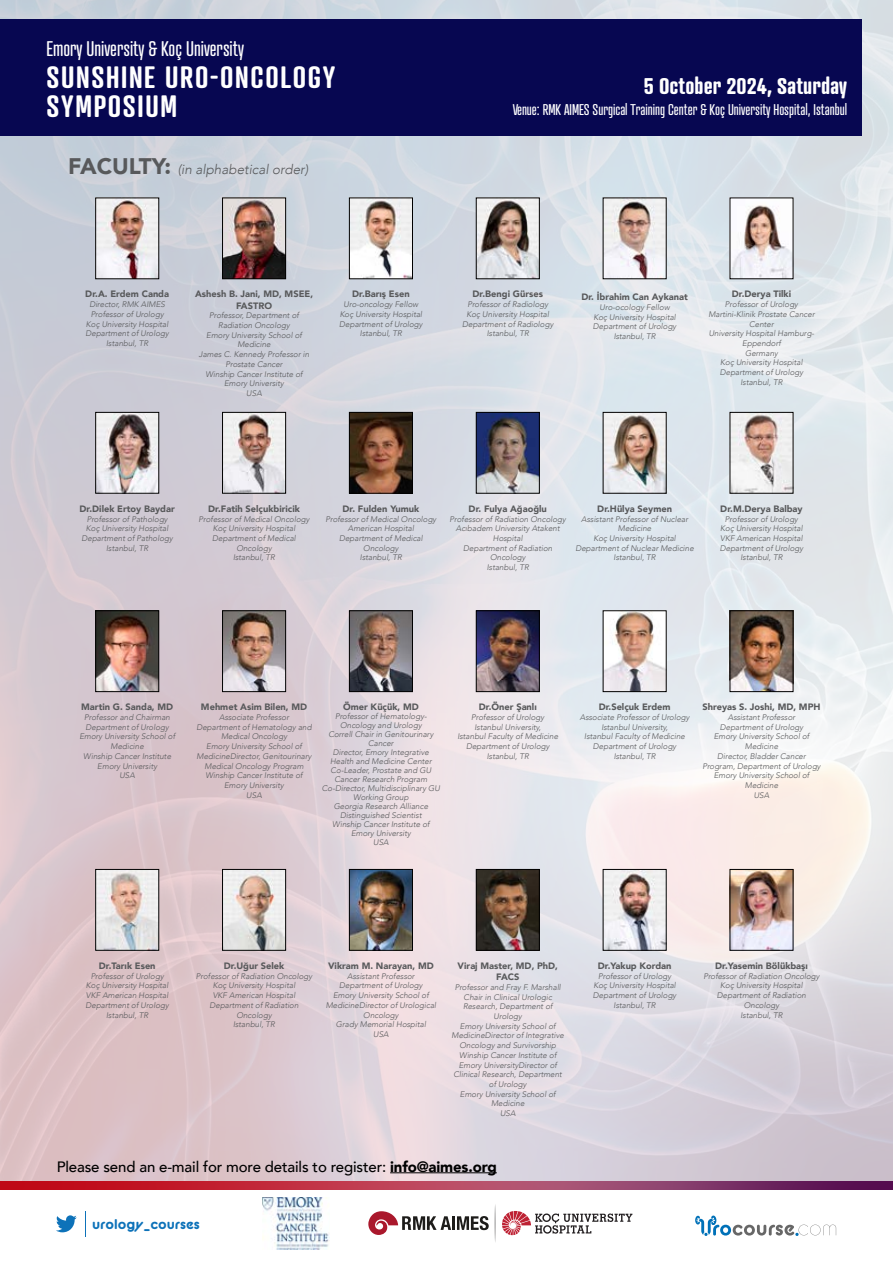
<style>
.page{position:relative;width:893px;height:1263px;background:#fff}
.page>*{position:absolute;margin:0;border:0;box-sizing:border-box;transform-origin:0 0}
.t1{font:600 29.85px/28.7px "Atrament";letter-spacing:.055em;color:#fff}
.t2{font:700 21.9px "Atrament";color:#fff}
.t3{font:20.55px "Atrament";color:#fff}
.t4{font:15px "Atrament";color:#fff}
.t5{font:500 15px "Avenir";letter-spacing:-.01em;color:#000}
.t6{font:700 14.1px "BC Alphapipe RB";color:#0d72b9}
.t7{font:italic 300 13.5px "Avenir";color:#58595b}
.t8{font:900 9.3px/11.1px "Avenir";color:#58595b;text-align:center}
.t9{font:italic 300 8.1px/9.8px "Avenir";color:#58595b;text-align:center}
.s1{font-weight:900;font-style:normal;font-size:22.5px}
.s2{font-weight:900}
</style>
<div class="page">
<img style="left:0;top:0;width:893px;height:1180px">
<div style="left:0;top:19px;width:861px;height:117px;background:#070751"></div>
<svg style="left:695px;top:1215px;width:141px;height:21px"></svg>
<svg style="left:56px;top:1215px;width:21px;height:17px"></svg>
<svg style="left:85px;top:1211px;width:1px;height:26px"></svg>
<svg style="left:495px;top:1204px;width:1px;height:38px"></svg>
<svg style="left:502px;top:1211px;width:130px;height:24px"></svg>
<svg style="left:368px;top:1211px;width:83px;height:24px"></svg>
<hr style="left:452px;top:1216px;width:3px;height:14px;background:#1d1c1a">
<svg style="left:457px;top:1216px;width:32px;height:14px"></svg>
<img style="left:263px;top:1198px;width:67px;height:51px">
<img style="left:98px;top:200px;width:59px;height:77px">
<img style="left:224px;top:200px;width:60px;height:77px">
<div style="left:222px;top:198px;width:64px;height:81px;border:1px solid #000"></div>
<img style="left:351px;top:200px;width:60px;height:77px">
<div style="left:349px;top:198px;width:64px;height:81px;border:1px solid #000"></div>
<img style="left:478px;top:200px;width:59px;height:77px">
<div style="left:476px;top:198px;width:63px;height:81px;border:1px solid #000"></div>
<img style="left:605px;top:200px;width:59px;height:77px">
<img style="left:732px;top:200px;width:59px;height:77px">
<hr style="left:390px;top:1172px;width:107px;height:1px;background:#000">
<img style="left:98px;top:414px;width:59px;height:77px">
<img style="left:224px;top:414px;width:60px;height:77px">
<div style="left:222px;top:412px;width:64px;height:81px;border:1px solid #000"></div>
<img style="left:351px;top:414px;width:60px;height:77px">
<div style="left:349px;top:412px;width:64px;height:81px;border:1px solid #000"></div>
<img style="left:478px;top:414px;width:59px;height:77px">
<div style="left:476px;top:412px;width:63px;height:81px;border:1px solid #000"></div>
<img style="left:605px;top:414px;width:59px;height:77px">
<img style="left:732px;top:414px;width:59px;height:77px">
<img style="left:98px;top:613px;width:59px;height:77px">
<div style="left:96px;top:611px;width:63px;height:81px;border:1px solid #000"></div>
<img style="left:224px;top:613px;width:60px;height:77px">
<div style="left:222px;top:611px;width:64px;height:81px;border:1px solid #000"></div>
<img style="left:351px;top:613px;width:60px;height:77px">
<div style="left:349px;top:611px;width:64px;height:81px;border:1px solid #000"></div>
<img style="left:478px;top:613px;width:59px;height:77px">
<div style="left:476px;top:611px;width:63px;height:81px;border:1px solid #000"></div>
<img style="left:605px;top:613px;width:59px;height:77px">
<img style="left:732px;top:613px;width:59px;height:77px">
<div style="left:730px;top:611px;width:63px;height:81px;border:1px solid #000"></div>
<img style="left:98px;top:871px;width:59px;height:77px">
<img style="left:224px;top:871px;width:60px;height:77px">
<div style="left:222px;top:869px;width:64px;height:81px;border:1px solid #000"></div>
<img style="left:351px;top:871px;width:60px;height:77px">
<div style="left:349px;top:869px;width:64px;height:81px;border:1px solid #000"></div>
<img style="left:478px;top:871px;width:59px;height:77px">
<div style="left:476px;top:869px;width:63px;height:81px;border:1px solid #000"></div>
<img style="left:605px;top:871px;width:59px;height:77px">
<img style="left:732px;top:871px;width:59px;height:77px">
<h3 class="t3" style="left:47px;top:36px;width:199px">Emory University &amp; Koç University</h3>
<h1 class="t1" style="left:47px;top:62px;width:290px">SUNSHINE URO-ONCOLOGY<br>SYMPOSIUM</h1>
<h3 class="t7" style="left:68px;top:161px;width:242px"><span class="s1">FACULTY:</span> (in alphabetical order)</h3>
<h2 class="t2" style="left:644px;top:72px;width:205px">5 October 2024, Saturday</h2>
<h3 class="t4" style="left:513px;top:100px;width:336px">Venue: RMK AIMES Surgical Training Center &amp; Koç University Hospital, Istanbul</h3>
<p class="t8" style="left:85px;top:288px;width:85px">Dr.A. Erdem Canda</p>
<p class="t9" style="left:86px;top:299px;width:85px">Director, RMK AIMES<br>Professor of Urology<br>Koç University Hospital<br>Department of Urology<br>Istanbul, TR</p>
<p class="t8" style="left:195px;top:288px;width:120px">Ashesh B. Jani, MD, MSEE,<br>FASTRO</p>
<p class="t9" style="left:199px;top:311px;width:112px">Professor, Department of<br>Radiation Oncology<br>Emory University School of<br>Medicine<br>James C. Kennedy Professor in<br>Prostate Cancer<br>Winship Cancer Institute of<br>Emory University<br>USA</p>
<p class="t8" style="left:352px;top:288px;width:59px">Dr.Barış Esen</p>
<p class="t9" style="left:339px;top:299px;width:85px">Uro-oncology Fellow<br>Koç University Hospital<br>Department of Urology<br>Istanbul, TR</p>
<p class="t8" style="left:473px;top:288px;width:72px">Dr.Bengi Gürses</p>
<p class="t9" style="left:462px;top:299px;width:93px">Professor of Radiology<br>Koç University Hospital<br>Department of Radiology<br>Istanbul, TR</p>
<p class="t8" style="left:581px;top:291px;width:108px">Dr. İbrahim Can Aykanat</p>
<p class="t9" style="left:593px;top:302px;width:85px">Uro-ocology Fellow<br>Koç University Hospital<br>Department of Urology<br>Istanbul, TR</p>
<p class="t8" style="left:732px;top:288px;width:61px">Dr.Derya Tilki</p>
<p class="t9" style="left:708px;top:299px;width:108px">Professor of Urology<br>Martini-Klinik Prostate Cancer<br>Center<br>University Hospital Hamburg-<br>Eppendorf<br>Germany<br>Koç University Hospital<br>Department of Urology<br>Istanbul, TR</p>
<p class="t8" style="left:80px;top:503px;width:97px">Dr.Dilek Ertoy Baydar</p>
<p class="t9" style="left:82px;top:514px;width:93px">Professor of Pathology<br>Koç University Hospital<br>Department of Pathology<br>Istanbul, TR</p>
<p class="t8" style="left:208px;top:503px;width:93px">Dr.Fatih Selçukbiricik</p>
<p class="t9" style="left:199px;top:514px;width:112px">Professor of Medical Oncology<br>Koç University Hospital<br>Department of Medical<br>Oncology<br>Istanbul, TR</p>
<p class="t8" style="left:342px;top:503px;width:78px">Dr. Fulden Yumuk</p>
<p class="t9" style="left:325px;top:514px;width:112px">Professor of Medical Oncology<br>American Hospital<br>Department of Medical<br>Oncology<br>Istanbul, TR</p>
<p class="t8" style="left:469px;top:503px;width:80px">Dr. Fulya Ağaoğlu</p>
<p class="t9" style="left:450px;top:514px;width:118px">Professor of Radiation Oncology<br>Acıbadem University Atakent<br>Hospital<br>Department of Radiation<br>Oncology<br>Istanbul, TR</p>
<p class="t8" style="left:597px;top:503px;width:76px">Dr.Hülya Seymen</p>
<p class="t9" style="left:575px;top:514px;width:120px">Assistant Professor of Nuclear<br>Medicine<br>Koç University Hospital<br>Department of Nuclear Medicine<br>Istanbul, TR</p>
<p class="t8" style="left:720px;top:503px;width:84px">Dr.M.Derya Balbay</p>
<p class="t9" style="left:720px;top:514px;width:85px">Professor of Urology<br>Koç University Hospital<br>VKF American Hospital<br>Department of Urology<br>Istanbul, TR</p>
<p class="t8" style="left:81px;top:701px;width:93px">Martin G. Sanda, MD</p>
<p class="t9" style="left:79px;top:712px;width:97px">Professor and Chairman<br>Department of Urology<br>Emory University School of<br>Medicine<br>Winship Cancer Institute<br>Emory University<br>USA</p>
<p class="t8" style="left:201px;top:701px;width:108px">Mehmet Asim Bilen, MD</p>
<p class="t9" style="left:196px;top:712px;width:117px">Associate Professor<br>Department of Hematology and<br>Medical Oncology<br>Emory University School of<br>MedicineDirector, Genitourinary<br>Medical Oncology Program<br>Winship Cancer Institute of<br>Emory University<br>USA</p>
<p class="t8" style="left:343px;top:701px;width:77px">Ömer Küçük, MD</p>
<p class="t9" style="left:322px;top:712px;width:120px;line-height:9px">Professor of Hematology-<br>Oncology and Urology<br>Correll Chair in Genitourinary<br>Cancer<br>Director, Emory Integrative<br>Health and Medicine Center<br>Co-Leader, Prostate and GU<br>Cancer Research Program<br>Co-Director, Multidisciplinary GU<br>Working Group<br>Georgia Research Alliance<br>Distinguished Scientist<br>Winship Cancer Institute of<br>Emory University<br>USA</p>
<p class="t8" style="left:479px;top:701px;width:59px">Dr.Öner Şanlı</p>
<p class="t9" style="left:457px;top:712px;width:102px">Professor of Urology<br>Istanbul University,<br>Istanbul Faculty of Medicine<br>Department of Urology<br>Istanbul, TR</p>
<p class="t8" style="left:599px;top:701px;width:73px">Dr.Selçuk Erdem</p>
<p class="t9" style="left:580px;top:712px;width:111px">Associate Professor of Urology<br>Istanbul University,<br>Istanbul Faculty of Medicine<br>Department of Urology<br>Istanbul, TR</p>
<p class="t8" style="left:702px;top:701px;width:120px">Shreyas S. Joshi, MD, MPH</p>
<p class="t9" style="left:702px;top:712px;width:120px">Assistant Professor<br>Department of Urology<br>Emory University School of<br>Medicine<br>Director, Bladder Cancer<br>Program, Department of Urology<br>Emory University School of<br>Medicine<br>USA</p>
<p class="t8" style="left:99px;top:960px;width:58px">Dr.Tarık Esen</p>
<p class="t9" style="left:86px;top:971px;width:85px">Professor of Urology<br>Koç University Hospital<br>VKF American Hospital<br>Department of Urology<br>Istanbul, TR</p>
<p class="t8" style="left:224px;top:960px;width:62px">Dr.Uğur Selek</p>
<p class="t9" style="left:196px;top:971px;width:118px">Professor of Radiation Oncology<br>Koç University Hospital<br>VKF American Hospital<br>Department of Radiation<br>Oncology<br>Istanbul, TR</p>
<p class="t8" style="left:328px;top:960px;width:107px">Vikram M. Narayan, MD</p>
<p class="t9" style="left:326px;top:971px;width:112px">Assistant Professor<br>Department of Urology<br>Emory University School of<br>MedicineDirector of Urological<br>Oncology<br>Grady Memorial Hospital<br>USA</p>
<p class="t8" style="left:458px;top:960px;width:102px">Viraj Master, MD, PhD,<br>FACS</p>
<p class="t9" style="left:452px;top:982px;width:114px">Professor and Fray F. Marshall<br>Chair in Clinical Urologic<br>Research, Department of<br>Urology<br>Emory University School of<br>MedicineDirector of Integrative<br>Oncology and Survivorship<br>Winship Cancer Institute of<br>Emory UniversityDirector of<br>Clinical Research, Department of Urology<br>Emory University School of<br>Medicine<br>USA</p>
<p class="t8" style="left:598px;top:960px;width:75px">Dr.Yakup Kordan</p>
<p class="t9" style="left:593px;top:971px;width:85px">Professor of Urology<br>Koç University Hospital<br>Department of Urology<br>Istanbul, TR</p>
<p class="t8" style="left:715px;top:960px;width:94px">Dr.Yasemin Bölükbaşı</p>
<p class="t9" style="left:703px;top:971px;width:118px">Professor of Radiation Oncology<br>Koç University Hospital<br>Department of Radiation<br>Oncology<br>Istanbul, TR</p>
<h3 class="t5" style="left:57px;top:1153px;width:442px">Please send an e-mail for more details to register: <span class="s2">info@aimes.org</span></h3>
<h3 class="t6" style="left:92px;top:1215px;width:109px">urology_courses</h3>
</div>
